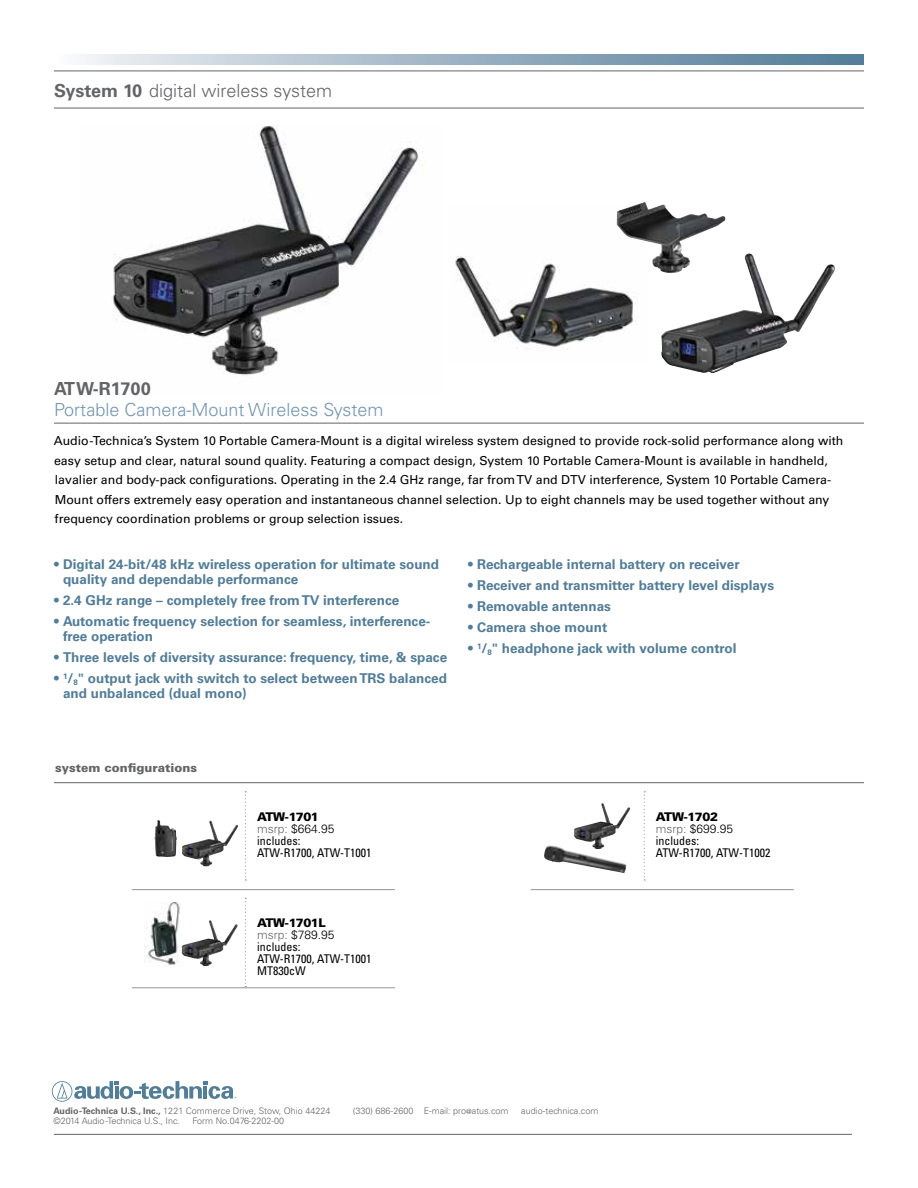
<style>
.page{position:relative;width:918px;height:1188px;background:#fff}
.page>*{position:absolute;margin:0;border:0;box-sizing:border-box;transform-origin:0 0}
.t1{font:300 18px "Univers LT Std";color:#7595ad}
.t2{font:300 18px "Univers LT Std";color:#636466}
.t3{font:700 18px "Univers LT Std";color:#636466}
.t4{font:700 13.5px/15px "Univers LT Std";color:#527d97}
.t5{font:12.3px/19.5px "Univers LT Std";color:#000}
.t6{font:condensed 12px/12px "Univers LT Std";color:#000}
.t7{font:900 12px "Univers LT Std";color:#636466}
.t8{font:300 9px "Univers LT Std";color:#636466}
.s1{font-weight:700}
.s2{font-weight:900;font-stretch:normal}
.s3{font-weight:300;font-stretch:normal;color:#636466}
.s4{font-weight:300;font-stretch:normal}
.s5{font-size:7.2px}
</style>
<div class="page">
<img style="left:113px;top:125px;width:310px;height:251px">
<hr style="left:54px;top:108px;width:810px;height:1px;background:#636466">
<hr style="left:54px;top:71px;width:810px;height:1px;background:#636466">
<svg style="left:80px;top:54px;width:784px;height:10px;background:#9cb2c3"></svg>
<hr style="left:54px;top:423px;width:810px;height:1px;background:#636466">
<hr style="left:54px;top:782px;width:810px;height:1px;background:#636466">
<hr style="left:54px;top:1134px;width:798px;height:1px;background:#636466">
<svg style="left:52px;top:1081px;width:185px;height:21px"></svg>
<svg style="left:644px;top:791px;width:1px;height:90px"></svg>
<svg style="left:245px;top:791px;width:1px;height:90px"></svg>
<svg style="left:245px;top:898px;width:1px;height:89px"></svg>
<hr style="left:132px;top:987px;width:263px;height:1px;background:#939598">
<hr style="left:531px;top:889px;width:263px;height:1px;background:#939598">
<hr style="left:132px;top:889px;width:263px;height:1px;background:#939598">
<img style="left:154px;top:820px;width:23px;height:37px">
<img style="left:182px;top:821px;width:32px;height:46px">
<img style="left:146px;top:903px;width:36px;height:63px">
<img style="left:182px;top:920px;width:32px;height:46px">
<img style="left:544px;top:845px;width:83px;height:28px">
<img style="left:574px;top:803px;width:32px;height:46px">
<img style="left:455px;top:217px;width:183px;height:133px">
<img style="left:661px;top:254px;width:174px;height:119px">
<img style="left:617px;top:202px;width:108px;height:71px">
<h1 class="t2" style="left:54px;top:80px;width:280px"><span class="s1">System 10</span> digital wireless system</h1>
<h1 class="t3" style="left:54px;top:378px;width:98px">ATW-R1700</h1>
<h1 class="t1" style="left:54px;top:399px;width:331px">Portable Camera-Mount Wireless System</h1>
<p class="t5" style="left:54px;top:431px;width:791px">Audio-Technica’s System 10 Portable Camera-Mount is a digital wireless system designed to provide rock-solid performance along with easy setup and clear, natural sound quality. Featuring a compact design, System 10 Portable Camera-Mount is available in handheld, lavalier and body-pack configurations. Operating in the 2.4 GHz range, far from TV and DTV interference, System 10 Portable Camera-Mount offers extremely easy operation and instantaneous channel selection. Up to eight channels may be used together without any frequency coordination problems or group selection issues.</p>
<p class="t4" style="left:63px;top:557px;width:378px;text-indent:-9px">• Digital 24-bit/48 kHz wireless operation for ultimate sound quality and dependable performance</p>
<p class="t4" style="left:54px;top:593px;width:347px">• 2.4 GHz range – completely free from TV interference</p>
<p class="t4" style="left:63px;top:614px;width:369px;text-indent:-9px">• Automatic frequency selection for seamless, interference&shy;free operation</p>
<p class="t4" style="left:54px;top:650px;width:395px">• Three levels of diversity assurance: frequency, time, &amp; space</p>
<p class="t4" style="left:63px;top:671px;width:386px;text-indent:-9px">• <sup>1</sup>/<sub>8</sub>" output jack with switch to select between TRS balanced and unbalanced (dual mono)</p>
<p class="t4" style="left:468px;top:557px;width:273px">• Rechargeable internal battery on receiver</p>
<p class="t4" style="left:468px;top:578px;width:308px">• Receiver and transmitter battery level displays</p>
<p class="t4" style="left:468px;top:599px;width:144px">• Removable antennas</p>
<p class="t4" style="left:468px;top:620px;width:141px">• Camera shoe mount</p>
<p class="t4" style="left:468px;top:641px;width:270px">• <sup>1</sup>/<sub>8</sub>" headphone jack with volume control</p>
<p class="t7" style="left:55px;top:760px;width:144px">system configurations</p>
<p class="t6" style="left:257px;top:811px;width:116px"><span class="s2">ATW-1701<br></span><span class="s3">msrp:</span> <span class="s4">$664.95 </span>includes:<br>ATW-R1700, ATW-T1001</p>
<p class="t6" style="left:257px;top:916px;width:116px"><span class="s2">ATW-1701L<br></span><span class="s3">msrp:</span> <span class="s4">$789.95 </span>includes:<br>ATW-R1700, ATW-T1001<br>MT830cW</p>
<p class="t6" style="left:656px;top:811px;width:116px"><span class="s2">ATW-1702<br></span><span class="s3">msrp:</span> <span class="s4">$699.95 </span>includes:<br>ATW-R1700, ATW-T1002</p>
<p class="t8" style="left:53px;top:1105px;width:278px"><span class="s1">Audio-Technica U.S., Inc.,</span> 1221 Commerce Drive, Stow, Ohio 44224</p>
<p class="t8" style="left:353px;top:1105px;width:157px">(330) 686-2600 E-mail: pro<span class="s5">@</span>atus.com</p>
<p class="t8" style="left:521px;top:1105px;width:79px">audio-technica.com</p>
<p class="t8" style="left:53px;top:1115px;width:128px">©2014 Audio-Technica U.S., Inc.</p>
<p class="t8" style="left:193px;top:1115px;width:93px">Form No.0476-2202-00</p>
</div>
